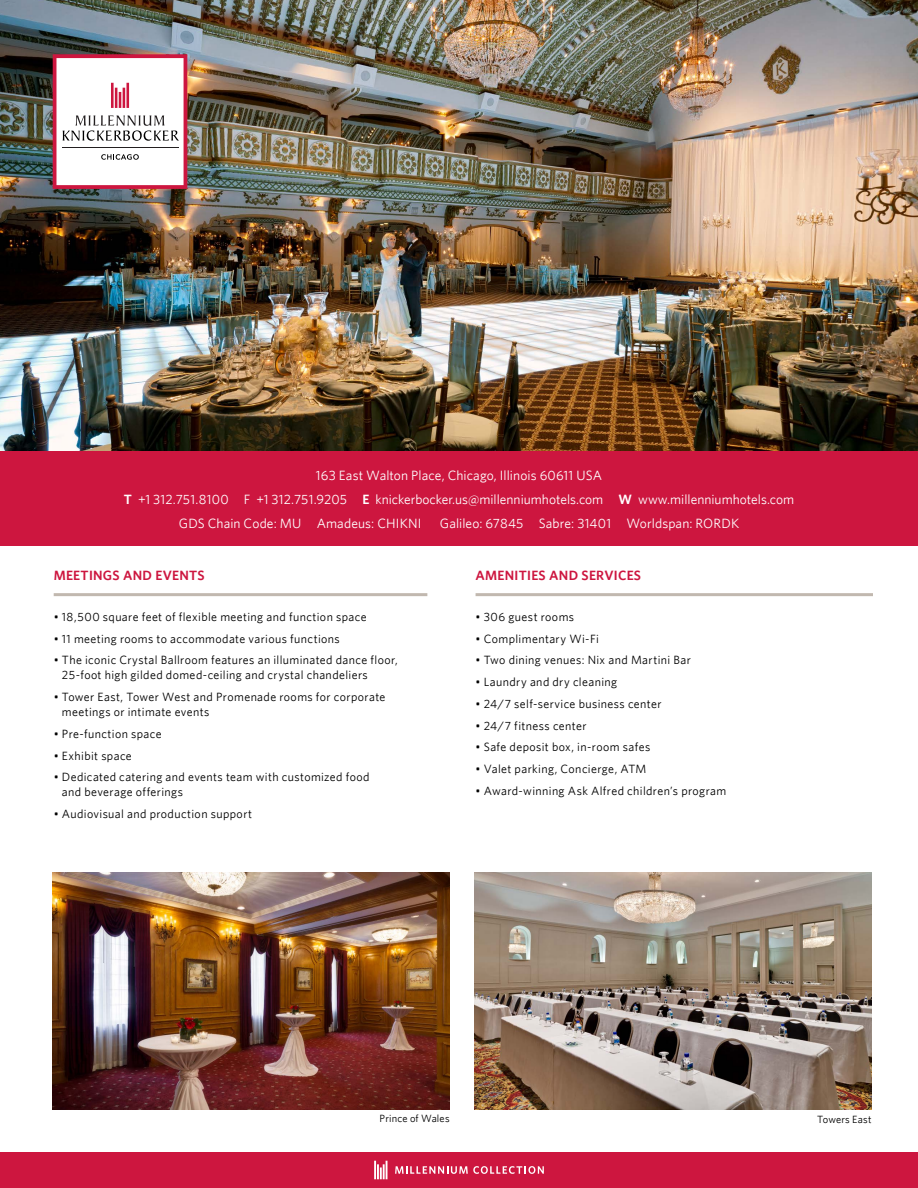
<style>
.page{position:relative;width:918px;height:1188px;background:#fff}
.page>*{position:absolute;margin:0;border:0;box-sizing:border-box;transform-origin:0 0}
.t1{font:13.5px "Whitney HTF";letter-spacing:.005em;color:#fff}
.t2{font:600 13.5px "Whitney HTF";letter-spacing:.02em;color:#cd163f}
.t3{font:12px/15px "Whitney HTF";letter-spacing:.03em;color:#000}
.t4{font:10.5px "Whitney HTF";letter-spacing:.015em;color:#000}
.s1{font-weight:600}
</style>
<div class="page">
<img style="left:0;top:0;width:918px;height:451px">
<img style="left:474px;top:872px;width:398px;height:238px">
<div style="left:0;top:1152px;width:918px;height:36px;background:#cd163f"></div>
<div style="left:0;top:451px;width:918px;height:95px;background:#cd163f"></div>
<hr style="left:54px;top:593px;width:373px;height:3px;background:#c1b8af">
<hr style="left:476px;top:593px;width:397px;height:3px;background:#c1b8af">
<svg style="left:395px;top:1166px;width:149px;height:8px"></svg>
<svg style="left:374px;top:1161px;width:13px;height:18px"></svg>
<img style="left:52px;top:872px;width:398px;height:238px">
<svg style="left:53px;top:54px;width:134px;height:135px"></svg>
<p class="t1" style="left:316px;top:467px;width:288px">163 East Walton Place, Chicago, Illinois 60611 USA</p>
<p class="t1" style="left:124px;top:491px;width:672px"><span class="s1">T</span> +1 312.751.8100 F +1 312.751.9205 <span class="s1">E</span> knickerbocker.us@millenniumhotels.com <span class="s1">W</span> www.millenniumhotels.com</p>
<p class="t1" style="left:179px;top:515px;width:244px">GDS Chain Code: MU Amadeus: CHIKNI</p>
<p class="t1" style="left:440px;top:515px;width:301px">Galileo: 67845 Sabre: 31401 Worldspan: RORDK</p>
<p class="t2" style="left:54px;top:567px;width:153px">MEETINGS AND EVENTS</p>
<p class="t2" style="left:476px;top:567px;width:167px">AMENITIES AND SERVICES</p>
<p class="t3" style="left:54px;top:609px;width:314px">• 18,500 square feet of flexible meeting and function space</p>
<p class="t3" style="left:54px;top:631px;width:288px">• 11 meeting rooms to accommodate various functions</p>
<p class="t3" style="left:62px;top:652px;width:337px;text-indent:-8px">• The iconic Crystal Ballroom features an illuminated dance floor,<br>25-foot high gilded domed-ceiling and crystal chandeliers</p>
<p class="t3" style="left:62px;top:689px;width:325px;text-indent:-8px">• Tower East, Tower West and Promenade rooms for corporate meetings or intimate events</p>
<p class="t3" style="left:54px;top:726px;width:109px">• Pre-function space</p>
<p class="t3" style="left:54px;top:748px;width:80px">• Exhibit space</p>
<p class="t3" style="left:62px;top:769px;width:309px;text-indent:-8px">• Dedicated catering and events team with customized food and beverage offerings</p>
<p class="t3" style="left:54px;top:806px;width:200px">• Audiovisual and production support</p>
<p class="t3" style="left:476px;top:609px;width:100px">• 306 guest rooms</p>
<p class="t3" style="left:476px;top:631px;width:125px">• Complimentary Wi-Fi</p>
<p class="t3" style="left:476px;top:652px;width:217px">• Two dining venues: Nix and Martini Bar</p>
<p class="t3" style="left:476px;top:674px;width:143px">• Laundry and dry cleaning</p>
<p class="t3" style="left:476px;top:696px;width:187px">• 24/7 self-service business center</p>
<p class="t3" style="left:476px;top:718px;width:112px">• 24/7 fitness center</p>
<p class="t3" style="left:476px;top:739px;width:176px">• Safe deposit box, in-room safes</p>
<p class="t3" style="left:476px;top:761px;width:172px">• Valet parking, Concierge, ATM</p>
<p class="t3" style="left:476px;top:783px;width:252px">• Award-winning Ask Alfred children’s program</p>
<p class="t4" style="left:380px;top:1112px;width:72px">Prince of Wales</p>
<p class="t4" style="left:817px;top:1113px;width:56px">Towers East</p>
</div>
